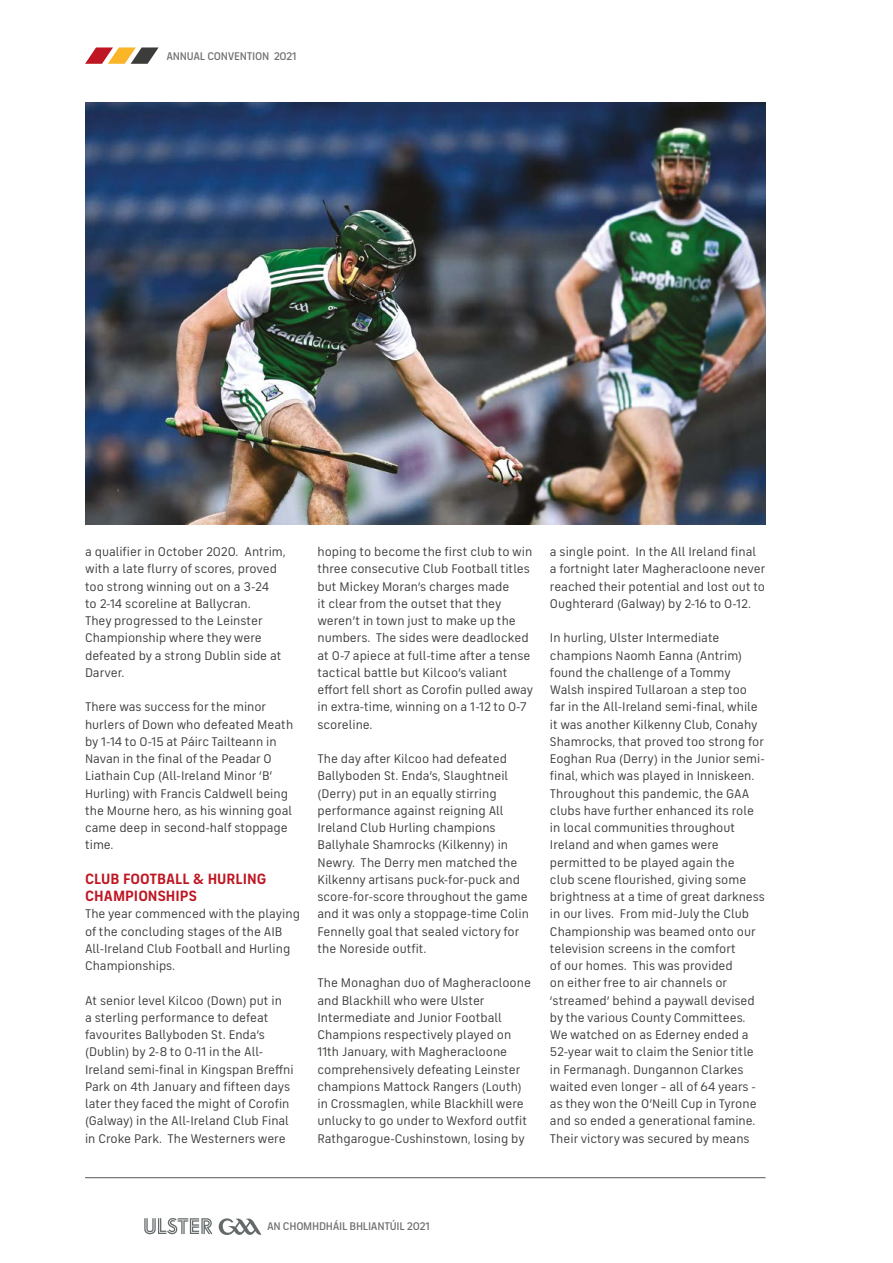
<style>
.page{position:relative;width:893px;height:1263px;background:#fff}
.page>*{position:absolute;margin:0;border:0;box-sizing:border-box;transform-origin:0 0}
.t1{font:700 15px/17.2px "FS Industrie";color:#be1622}
.t2{font:12.75px/17.2px "FS Industrie";color:#3c3c3b}
.t3{font:500 11.25px "FS Industrie";letter-spacing:-.025em;color:#706f6f}
</style>
<div class="page">
<svg style="left:144px;top:1218px;width:68px;height:16px"></svg>
<svg style="left:219px;top:1218px;width:42px;height:17px"></svg>
<svg style="left:85px;top:47px;width:74px;height:17px"></svg>
<hr style="left:85px;top:1177px;width:680px;height:1px;background:#575756">
<img style="left:85px;top:102px;width:680px;height:422px">
<p class="t3" style="left:166px;top:49px;width:132px">ANNUAL CONVENTION 2021</p>
<p class="t2" style="left:85px;top:543px;width:202px">a qualifier in October 2020. Antrim, with a late flurry of scores, proved too strong winning out on a 3-24<br>to 2-14 scoreline at Ballycran.<br>They progressed to the Leinster<br>Championship where they were defeated by a strong Dublin side at<br>Darver.</p>
<p class="t2" style="left:85px;top:698px;width:210px">There was success for the minor hurlers of Down who defeated Meath by 1-14 to 0-15 at Páirc Tailteann in<br>Navan in the final of the Peadar O<br>Liathain Cup (All-Ireland Minor ‘B’<br>Hurling) with Francis Caldwell being the Mourne hero, as his winning goal came deep in second-half stoppage time.</p>
<p class="t1" style="left:85px;top:870px;width:183px">CLUB FOOTBALL &amp; HURLING<br>CHAMPIONSHIPS</p>
<p class="t2" style="left:85px;top:905px;width:216px">The year commenced with the playing of the concluding stages of the AIB<br>All-Ireland Club Football and Hurling<br>Championships.</p>
<p class="t2" style="left:85px;top:992px;width:210px">At senior level Kilcoo (Down) put in<br>a sterling performance to defeat favourites Ballyboden St. Enda’s (Dublin) by 2-8 to 0-11 in the All-Ireland semi-final in Kingspan Breffni Park on 4th January and fifteen days later they faced the might of Corofin (Galway) in the All-Ireland Club Final in Croke Park. The Westerners were</p>
<p class="t2" style="left:317px;top:543px;width:217px">hoping to become the first club to win three consecutive Club Football titles but Mickey Moran’s charges made<br>it clear from the outset that they weren’t in town just to make up the numbers. The sides were deadlocked at 0-7 apiece at full-time after a tense tactical battle but Kilcoo’s valiant effort fell short as Corofin pulled away in extra-time, winning on a 1-12 to 0-7 scoreline.</p>
<p class="t2" style="left:317px;top:750px;width:213px">The day after Kilcoo had defeated Ballyboden St. Enda’s, Slaughtneil (Derry) put in an equally stirring performance against reigning All Ireland Club Hurling champions Ballyhale Shamrocks (Kilkenny) in Newry. The Derry men matched the Kilkenny artisans puck-for-puck and score-for-score throughout the game and it was only a stoppage-time Colin Fennelly goal that sealed victory for the Noreside outfit.</p>
<p class="t2" style="left:317px;top:974px;width:215px">The Monaghan duo of Magheracloone and Blackhill who were Ulster Intermediate and Junior Football Champions respectively played on 11th January, with Magheracloone comprehensively defeating Leinster champions Mattock Rangers (Louth) in Crossmaglen, while Blackhill were unlucky to go under to Wexford outfit Rathgarogue-Cushinstown, losing by</p>
<p class="t2" style="left:550px;top:543px;width:217px">a single point. In the All Ireland final a fortnight later Magheracloone never reached their potential and lost out to Oughterard (Galway) by 2-16 to 0-12.</p>
<p class="t2" style="left:550px;top:629px;width:216px">In hurling, Ulster Intermediate champions Naomh Eanna (Antrim) found the challenge of a Tommy Walsh inspired Tullaroan a step too far in the All-Ireland semi-final, while it was another Kilkenny Club, Conahy Shamrocks, that proved too strong for Eoghan Rua (Derry) in the Junior semi&shy;final, which was played in Inniskeen.<br>Throughout this pandemic, the GAA clubs have further enhanced its role in local communities throughout Ireland and when games were permitted to be played again the<br>club scene flourished, giving some brightness at a time of great darkness in our lives. From mid-July the Club Championship was beamed onto our television screens in the comfort<br>of our homes. This was provided<br>on either free to air channels or ‘streamed’ behind a paywall devised by the various County Committees.<br>We watched on as Ederney ended a 52-year wait to claim the Senior title in Fermanagh. Dungannon Clarkes waited even longer – all of 64 years - as they won the O’Neill Cup in Tyrone and so ended a generational famine.<br>Their victory was secured by means</p>
<p class="t3" style="left:267px;top:1219px;width:164px">AN CHOMHDHÁIL BHLIANTÚIL 2021</p>
</div>
